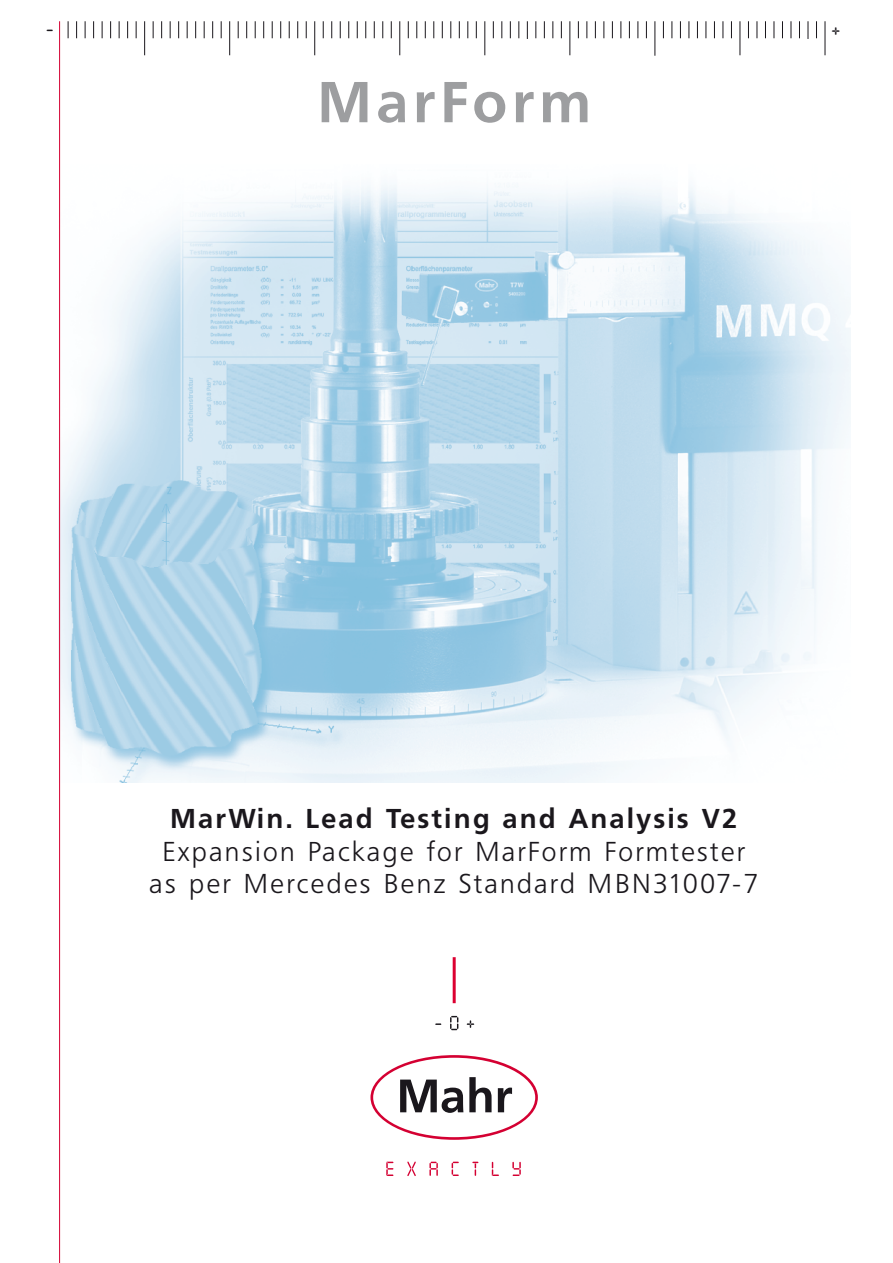
<style>
.page{position:relative;width:893px;height:1263px;background:#fff}
.page>*{position:absolute;margin:0;border:0;box-sizing:border-box;transform-origin:0 0}
.t1{font:700 57px "Frutiger BQ";letter-spacing:.1em;color:#9d9ea0}
.t2{font:300 27px/32.4px "Frutiger BQ";letter-spacing:.1em;color:#1a171c;text-align:center}
.t3{font:700 27px "Frutiger BQ";letter-spacing:.1em;color:#1a171c}
.t4{font:18px "Digital ICG";color:#1a171c}
</style>
<div class="page">
<svg style="left:370px;top:1055px;width:168px;height:85px"></svg>
<svg style="left:386px;top:1162px;width:8px;height:14px"></svg>
<svg style="left:407px;top:1162px;width:9px;height:14px"></svg>
<svg style="left:429px;top:1162px;width:9px;height:14px"></svg>
<svg style="left:452px;top:1162px;width:7px;height:14px"></svg>
<svg style="left:472px;top:1162px;width:7px;height:14px"></svg>
<svg style="left:492px;top:1162px;width:7px;height:14px"></svg>
<svg style="left:512px;top:1162px;width:9px;height:14px"></svg>
<svg style="left:450px;top:1016px;width:8px;height:14px"></svg>
<hr style="left:453px;top:957px;width:3px;height:46px;background:#dc0031">
<svg style="left:467px;top:1020px;width:7px;height:8px"></svg>
<svg style="left:435px;top:1023px;width:6px;height:2px"></svg>
<img style="left:58px;top:165px;width:792px;height:617px">
<svg style="left:68px;top:21px;width:1px;height:17px"></svg>
<svg style="left:76px;top:21px;width:1px;height:17px"></svg>
<svg style="left:85px;top:21px;width:1px;height:17px"></svg>
<svg style="left:93px;top:21px;width:1px;height:17px"></svg>
<svg style="left:102px;top:21px;width:1px;height:17px"></svg>
<svg style="left:110px;top:21px;width:1px;height:17px"></svg>
<svg style="left:119px;top:21px;width:1px;height:17px"></svg>
<svg style="left:127px;top:21px;width:1px;height:17px"></svg>
<svg style="left:136px;top:21px;width:1px;height:17px"></svg>
<hr style="left:144px;top:21px;width:1px;height:34px;background:#1a171c">
<svg style="left:161px;top:21px;width:1px;height:17px"></svg>
<svg style="left:170px;top:21px;width:1px;height:17px"></svg>
<svg style="left:178px;top:21px;width:1px;height:17px"></svg>
<svg style="left:187px;top:21px;width:1px;height:17px"></svg>
<svg style="left:195px;top:21px;width:1px;height:17px"></svg>
<svg style="left:204px;top:21px;width:1px;height:17px"></svg>
<svg style="left:212px;top:21px;width:1px;height:17px"></svg>
<svg style="left:221px;top:21px;width:1px;height:17px"></svg>
<hr style="left:229px;top:21px;width:1px;height:34px;background:#1a171c">
<svg style="left:238px;top:21px;width:1px;height:17px"></svg>
<svg style="left:255px;top:21px;width:1px;height:17px"></svg>
<svg style="left:263px;top:21px;width:1px;height:17px"></svg>
<svg style="left:272px;top:21px;width:1px;height:17px"></svg>
<svg style="left:280px;top:21px;width:1px;height:17px"></svg>
<svg style="left:289px;top:21px;width:1px;height:17px"></svg>
<svg style="left:297px;top:21px;width:1px;height:17px"></svg>
<svg style="left:306px;top:21px;width:1px;height:17px"></svg>
<hr style="left:314px;top:21px;width:1px;height:34px;background:#1a171c">
<svg style="left:323px;top:21px;width:1px;height:17px"></svg>
<svg style="left:331px;top:21px;width:1px;height:17px"></svg>
<svg style="left:348px;top:21px;width:1px;height:17px"></svg>
<svg style="left:357px;top:21px;width:1px;height:17px"></svg>
<svg style="left:365px;top:21px;width:1px;height:17px"></svg>
<svg style="left:374px;top:21px;width:1px;height:17px"></svg>
<svg style="left:382px;top:21px;width:1px;height:17px"></svg>
<svg style="left:391px;top:21px;width:1px;height:17px"></svg>
<hr style="left:399px;top:21px;width:1px;height:34px;background:#1a171c">
<svg style="left:408px;top:21px;width:1px;height:17px"></svg>
<svg style="left:416px;top:21px;width:1px;height:17px"></svg>
<svg style="left:425px;top:21px;width:1px;height:17px"></svg>
<svg style="left:442px;top:21px;width:1px;height:17px"></svg>
<svg style="left:450px;top:21px;width:1px;height:17px"></svg>
<svg style="left:459px;top:21px;width:1px;height:17px"></svg>
<svg style="left:467px;top:21px;width:1px;height:17px"></svg>
<svg style="left:476px;top:21px;width:1px;height:17px"></svg>
<hr style="left:484px;top:21px;width:1px;height:34px;background:#1a171c">
<svg style="left:493px;top:21px;width:1px;height:17px"></svg>
<svg style="left:501px;top:21px;width:1px;height:17px"></svg>
<svg style="left:510px;top:21px;width:1px;height:17px"></svg>
<svg style="left:519px;top:21px;width:1px;height:17px"></svg>
<svg style="left:536px;top:21px;width:1px;height:17px"></svg>
<svg style="left:544px;top:21px;width:1px;height:17px"></svg>
<svg style="left:553px;top:21px;width:1px;height:17px"></svg>
<svg style="left:561px;top:21px;width:1px;height:17px"></svg>
<hr style="left:570px;top:21px;width:1px;height:34px;background:#1a171c">
<svg style="left:578px;top:21px;width:1px;height:17px"></svg>
<svg style="left:587px;top:21px;width:1px;height:17px"></svg>
<svg style="left:595px;top:21px;width:1px;height:17px"></svg>
<svg style="left:604px;top:21px;width:1px;height:17px"></svg>
<svg style="left:612px;top:21px;width:1px;height:17px"></svg>
<svg style="left:629px;top:21px;width:1px;height:17px"></svg>
<svg style="left:638px;top:21px;width:1px;height:17px"></svg>
<svg style="left:646px;top:21px;width:1px;height:17px"></svg>
<hr style="left:655px;top:21px;width:1px;height:35px;background:#1a171c">
<svg style="left:663px;top:21px;width:1px;height:17px"></svg>
<svg style="left:672px;top:21px;width:1px;height:17px"></svg>
<svg style="left:680px;top:21px;width:1px;height:17px"></svg>
<svg style="left:689px;top:21px;width:1px;height:17px"></svg>
<svg style="left:697px;top:21px;width:1px;height:17px"></svg>
<svg style="left:706px;top:21px;width:1px;height:17px"></svg>
<svg style="left:723px;top:21px;width:1px;height:17px"></svg>
<svg style="left:731px;top:21px;width:1px;height:17px"></svg>
<hr style="left:740px;top:21px;width:1px;height:34px;background:#1a171c">
<svg style="left:748px;top:21px;width:1px;height:17px"></svg>
<svg style="left:757px;top:21px;width:1px;height:17px"></svg>
<svg style="left:765px;top:21px;width:1px;height:17px"></svg>
<svg style="left:774px;top:21px;width:1px;height:17px"></svg>
<svg style="left:782px;top:21px;width:1px;height:17px"></svg>
<svg style="left:791px;top:21px;width:1px;height:17px"></svg>
<svg style="left:799px;top:21px;width:1px;height:17px"></svg>
<svg style="left:816px;top:21px;width:1px;height:17px"></svg>
<hr style="left:825px;top:21px;width:1px;height:34px;background:#1a171c">
<svg style="left:153px;top:21px;width:1px;height:17px"></svg>
<svg style="left:246px;top:21px;width:1px;height:17px"></svg>
<svg style="left:340px;top:21px;width:1px;height:17px"></svg>
<svg style="left:433px;top:21px;width:1px;height:17px"></svg>
<svg style="left:527px;top:21px;width:1px;height:18px"></svg>
<svg style="left:621px;top:21px;width:1px;height:17px"></svg>
<svg style="left:714px;top:21px;width:1px;height:17px"></svg>
<svg style="left:808px;top:21px;width:1px;height:18px"></svg>
<hr style="left:59px;top:21px;width:1px;height:1242px;background:#d40032">
<p class="t4" style="left:46px;top:17px;width:10px">-</p>
<p class="t4" style="left:831px;top:18px;width:11px">+</p>
<h1 class="t1" style="left:318px;top:68px;width:274px">MarForm</h1>
<p class="t3" style="left:171px;top:803px;width:568px">MarWin. Lead Testing and Analysis V2</p>
<p class="t2" style="left:150px;top:836px;width:610px">Expansion Package for MarForm Formtester as per Mercedes Benz Standard MBN31007-7</p>
</div>
